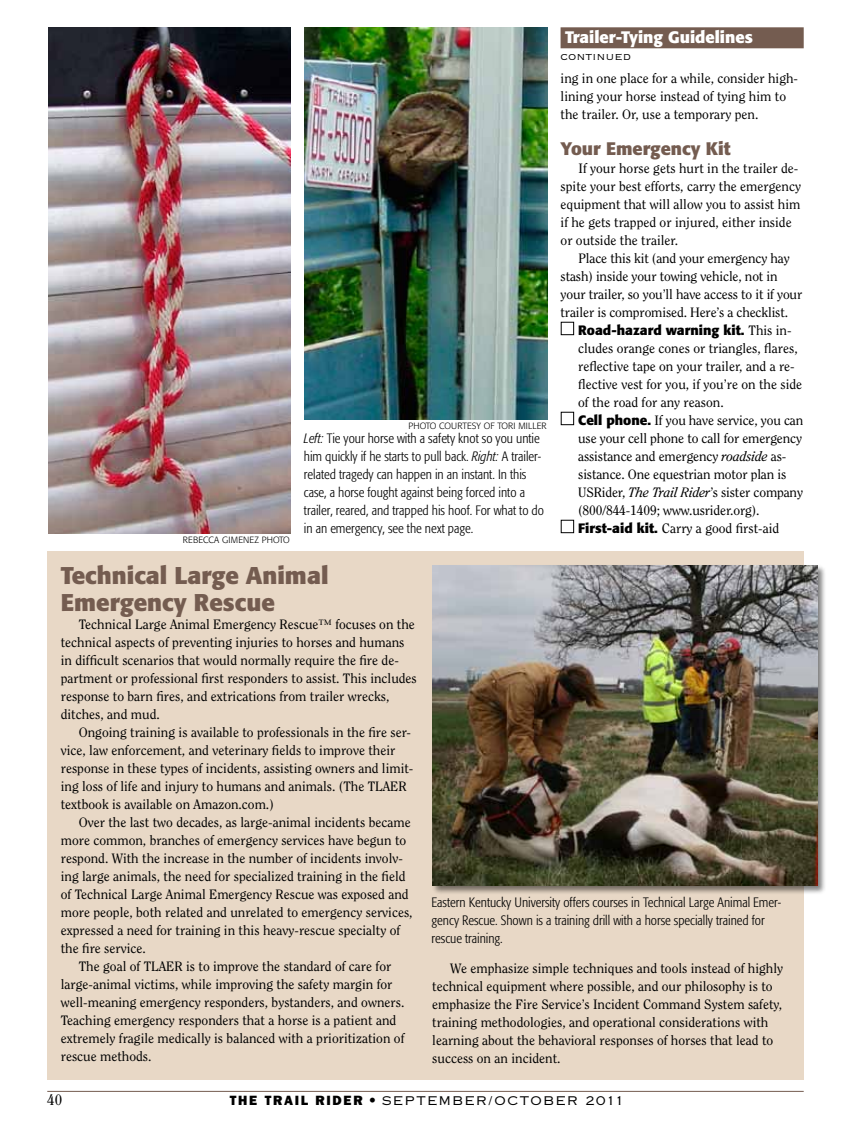
<style>
.page{position:relative;width:851px;height:1134px;background:#fff}
.page>*{position:absolute;margin:0;border:0;box-sizing:border-box;transform-origin:0 0}
.t1{font:700 24px/27px "Formata";color:#745c50}
.t2{font:700 18px "Formata";color:#745c50}
.t3{font:700 16.5px "Formata";color:#fff}
.t4{font:15px "Clearface";color:#000}
.t5{font:13.5px/18px "Clearface";color:#000}
.t6{font:300 condensed 13.5px/18px "Formata";color:#000}
.t7{font:700 13.5px "Formata";color:#000}
.t8{font:13.5px "Copperplate Thirty Two BC";color:#000}
.t9{font:12px "Copperplate Thirty Two AB";letter-spacing:.13em;color:#000}
.t10{font:300 9px "Formata";letter-spacing:.01em;color:#000}
.s1{font-family:"Clearface";font-weight:400}
.s2{font-family:"Formata";font-weight:700}
.s3{font-style:italic}
.s4{font-family:"Franklin Gothic";font-weight:800;font-size:13.5px}
.s5{font-family:"Copperplate Twenty Nine AB";font-size:13.5px}
</style>
<div class="page">
<hr style="left:47px;top:1091px;width:756px;height:1px;background:#745c50">
<div style="left:560px;top:27px;width:243px;height:21px;background:#745c50"></div>
<div style="left:561px;top:322px;width:13px;height:13px;border:1px solid #000"></div>
<div style="left:561px;top:412px;width:13px;height:13px;border:1px solid #000"></div>
<div style="left:561px;top:520px;width:13px;height:13px;border:1px solid #000"></div>
<img style="left:48px;top:27px;width:242px;height:507px">
<img style="left:304px;top:27px;width:243px;height:392px">
<div style="left:47px;top:552px;width:756px;height:528px;background:#e8d8c6"></div>
<div style="left:432px;top:565px;width:394px;height:330px;background:#000;opacity:.5"></div>
<img style="left:432px;top:565px;width:385px;height:321px">
<p class="t3" style="left:565px;top:27px;width:189px">Trailer-Tying Guidelines</p>
<p class="t8" style="left:560px;top:49px;width:72px">continued</p>
<p class="t5" style="left:560px;top:69px;width:239px">ing in one place for a while, consider high&shy;lining your horse instead of tying him to the trailer. Or, use a temporary pen.</p>
<h2 class="t2" style="left:560px;top:137px;width:171px">Your Emergency Kit</h2>
<p class="t5" style="left:560px;top:159px;width:242px;text-indent:18px">If your horse gets hurt in the trailer de&shy;spite your best efforts, carry the emergency equipment that will allow you to assist him if he gets trapped or injured, either inside or outside the trailer.</p>
<p class="t5" style="left:560px;top:249px;width:243px;text-indent:18px">Place this kit (and your emergency hay stash) inside your towing vehicle, not in your trailer, so you’ll have access to it if your trailer is compromised. Here’s a checklist.</p>
<p class="t7" style="left:578px;top:321px;width:215px">Road-hazard warning kit. <span class="s1">This in-</span></p>
<p class="t5" style="left:578px;top:339px;width:226px">cludes orange cones or triangles, flares, reflective tape on your trailer, and a re&shy;flective vest for you, if you’re on the side of the road for any reason.<br><span class="s2">Cell phone.</span> If you have service, you can use your cell phone to call for emergency assistance and emergency <span class="s3">roadside</span> as&shy;sistance. One equestrian motor plan is USRider, <span class="s3">The Trail Rider</span>’s sister company (800/844-1409; www.usrider.org).<br><span class="s2">First-aid kit.</span> Carry a good first-aid</p>
<p class="t10" style="left:408px;top:421px;width:139px">PHOTO COURTESY OF TORI MILLER</p>
<p class="t6" style="left:304px;top:430px;width:241px"><span class="s3">Left:</span> Tie your horse with a safety knot so you untie him quickly if he starts to pull back. <span class="s3">Right:</span> A trailer&shy;related tragedy can happen in an instant. In this case, a horse fought against being forced into a trailer, reared, and trapped his hoof. For what to do in an emergency, see the next page.</p>
<h1 class="t1" style="left:61px;top:562px;width:269px">Technical Large Animal<br>Emergency Rescue</h1>
<p class="t5" style="left:61px;top:615px;width:357px;text-indent:18px">Technical Large Animal Emergency Rescue™ focuses on the technical aspects of preventing injuries to horses and humans in difficult scenarios that would normally require the fire de&shy;partment or professional first responders to assist. This includes response to barn fires, and extrications from trailer wrecks, ditches, and mud.</p>
<p class="t5" style="left:61px;top:723px;width:354px;text-indent:18px">Ongoing training is available to professionals in the fire ser&shy;vice, law enforcement, and veterinary fields to improve their response in these types of incidents, assisting owners and limit&shy;ing loss of life and injury to humans and animals. (The TLAER textbook is available on Amazon.com.)</p>
<p class="t5" style="left:79px;top:813px;width:333px">Over the last two decades, as large-animal incidents became</p>
<p class="t5" style="left:61px;top:831px;width:347px">more common, branches of emergency services have begun to</p>
<p class="t5" style="left:61px;top:849px;width:343px">respond. With the increase in the number of incidents involv-</p>
<p class="t5" style="left:61px;top:867px;width:346px">ing large animals, the need for specialized training in the field</p>
<p class="t5" style="left:61px;top:885px;width:349px">of Technical Large Animal Emergency Rescue was exposed and</p>
<p class="t5" style="left:61px;top:903px;width:353px">more people, both related and unrelated to emergency services,</p>
<p class="t5" style="left:61px;top:921px;width:341px">expressed a need for training in this heavy-rescue specialty of</p>
<p class="t5" style="left:61px;top:939px;width:87px">the fire service.</p>
<p class="t5" style="left:79px;top:957px;width:314px">The goal of TLAER is to improve the standard of care for</p>
<p class="t5" style="left:61px;top:975px;width:333px">large-animal victims, while improving the safety margin for</p>
<p class="t5" style="left:61px;top:993px;width:345px">well-meaning emergency responders, bystanders, and owners.</p>
<p class="t5" style="left:61px;top:1011px;width:337px">Teaching emergency responders that a horse is a patient and</p>
<p class="t5" style="left:61px;top:1029px;width:345px">extremely fragile medically is balanced with a prioritization of</p>
<p class="t5" style="left:61px;top:1047px;width:92px">rescue methods.</p>
<p class="t10" style="left:183px;top:535px;width:108px">REBECCA GIMENEZ PHOTO</p>
<p class="t6" style="left:431px;top:893px;width:351px">Eastern Kentucky University offers courses in Technical Large Animal Emer&shy;gency Rescue. Shown is a training drill with a horse specially trained for rescue training.</p>
<p class="t5" style="left:432px;top:959px;width:352px;text-indent:18px">We emphasize simple techniques and tools instead of highly technical equipment where possible, and our philosophy is to emphasize the Fire Service’s Incident Command System safety, training methodologies, and operational considerations with learning about the behavioral responses of horses that lead to success on an incident.</p>
<p class="t4" style="left:47px;top:1091px;width:17px">40</p>
<p class="t9" style="left:230px;top:1094px;width:395px"><span class="s4">THE TRAIL RIDER</span> <span class="s5">•</span> SEPTEMBER/OCTOBER 2011</p>
</div>
